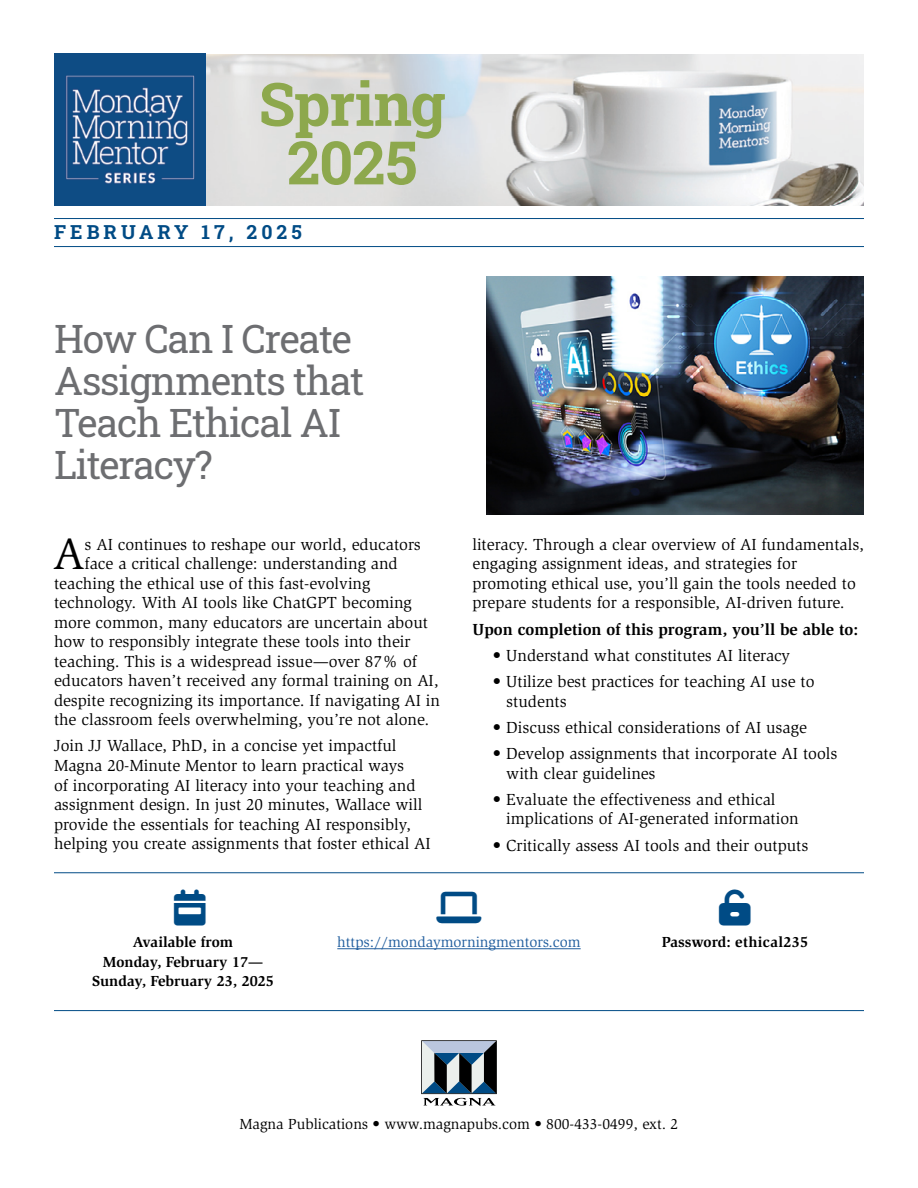
<style>
.page{position:relative;width:918px;height:1188px;background:#fff}
.page>*{position:absolute;margin:0;border:0;box-sizing:border-box;transform-origin:0 0}
.t1{font:700 60px/58.5px "Roboto Slab";letter-spacing:-.02em;color:#8da84d;text-align:center}
.t2{font:45.6px "Slimbach Std";color:#000}
.t3{font:39px/42px "Roboto Slab";letter-spacing:-.03em;color:#6d6e71}
.t4{font:700 19.5px "Roboto Slab";letter-spacing:.21em;color:#004b85}
.t5{font:16.5px/19.5px "Slimbach Std";color:#000}
.t6{font:700 16.5px "Slimbach Std";color:#000}
.t7{font:15px "Slimbach Std";color:#000}
.t8{font:700 15px/19.5px "Slimbach Std";color:#000;text-align:center}
.t9{font:15px "Slimbach Std";color:#215e9e}
.t10{font:700 15px "Slimbach Std";letter-spacing:.02em;color:#000}
</style>
<div class="page">
<img style="left:205px;top:54px;width:659px;height:151px">
<img style="left:54px;top:54px;width:151px;height:151px">
<hr style="left:54px;top:218px;width:810px;height:1px;background:#004b85">
<hr style="left:54px;top:246px;width:810px;height:1px;background:#004b85">
<img style="left:486px;top:276px;width:378px;height:238px">
<hr style="left:337px;top:948px;width:244px;height:1px;background:#215e9e">
<hr style="left:54px;top:872px;width:810px;height:1px;background:#004b85">
<hr style="left:54px;top:1010px;width:810px;height:1px;background:#004b85">
<svg style="left:421px;top:1040px;width:76px;height:66px;background:#7b8893"></svg>
<h1 class="t1" style="left:259px;top:73px;width:189px">Spring<br>2025</h1>
<p class="t4" style="left:54px;top:219px;width:249px">FEBRUARY 17, 2025</p>
<h3 class="t3" style="left:54px;top:317px;width:312px">How Can I Create<br>Assignments that<br>Teach Ethical AI<br>Literacy?</h3>
<h2 class="t2" style="left:53px;top:528px;width:33px">A</h2>
<p class="t5" style="left:85px;top:535px;width:338px">s AI continues to reshape our world, educators</p>
<p class="t5" style="left:85px;top:554px;width:315px">face a critical challenge: understanding and</p>
<p class="t5" style="left:54px;top:574px;width:318px">teaching the ethical use of this fast-evolving</p>
<p class="t5" style="left:54px;top:593px;width:359px">technology. With AI tools like ChatGPT becoming</p>
<p class="t5" style="left:54px;top:613px;width:375px">more common, many educators are uncertain about</p>
<p class="t5" style="left:54px;top:632px;width:358px">how to responsibly integrate these tools into their</p>
<p class="t5" style="left:54px;top:652px;width:365px">teaching. This is a widespread issue—over 87% of</p>
<p class="t5" style="left:54px;top:671px;width:386px">educators haven’t received any formal training on AI,</p>
<p class="t5" style="left:54px;top:691px;width:387px">despite recognizing its importance. If navigating AI in</p>
<p class="t5" style="left:54px;top:710px;width:377px">the classroom feels overwhelming, you’re not alone.</p>
<p class="t5" style="left:54px;top:736px;width:378px">Join JJ Wallace, PhD, in a concise yet impactful Magna 20-Minute Mentor to learn practical ways<br>of incorporating AI literacy into your teaching and assignment design. In just 20 minutes, Wallace will provide the essentials for teaching AI responsibly, helping you create assignments that foster ethical AI</p>
<p class="t5" style="left:473px;top:535px;width:393px">literacy. Through a clear overview of AI fundamentals, engaging assignment ideas, and strategies for promoting ethical use, you’ll gain the tools needed to prepare students for a responsible, AI-driven future.</p>
<p class="t6" style="left:473px;top:619px;width:387px">Upon completion of this program, you’ll be able to:</p>
<p class="t5" style="left:493px;top:646px;width:299px">• Understand what constitutes AI literacy</p>
<p class="t5" style="left:506px;top:672px;width:310px;text-indent:-13px">• Utilize best practices for teaching AI use to students</p>
<p class="t5" style="left:493px;top:718px;width:316px">• Discuss ethical considerations of AI usage</p>
<p class="t5" style="left:506px;top:744px;width:333px;text-indent:-13px">• Develop assignments that incorporate AI tools with clear guidelines</p>
<p class="t5" style="left:506px;top:790px;width:294px;text-indent:-13px">• Evaluate the effectiveness and ethical implications of AI-generated information</p>
<p class="t5" style="left:493px;top:835px;width:317px">• Critically assess AI tools and their outputs</p>
<p class="t8" style="left:92px;top:932px;width:183px">Available from<br>Monday, February 17—<br>Sunday, February 23, 2025</p>
<p class="t9" style="left:337px;top:934px;width:245px">https://mondaymorningmentors.com</p>
<p class="t10" style="left:662px;top:933px;width:148px">Password: ethical235</p>
<p class="t7" style="left:240px;top:1115px;width:440px">Magna Publications • www.magnapubs.com • 800-433-0499, ext. 2</p>
</div>
